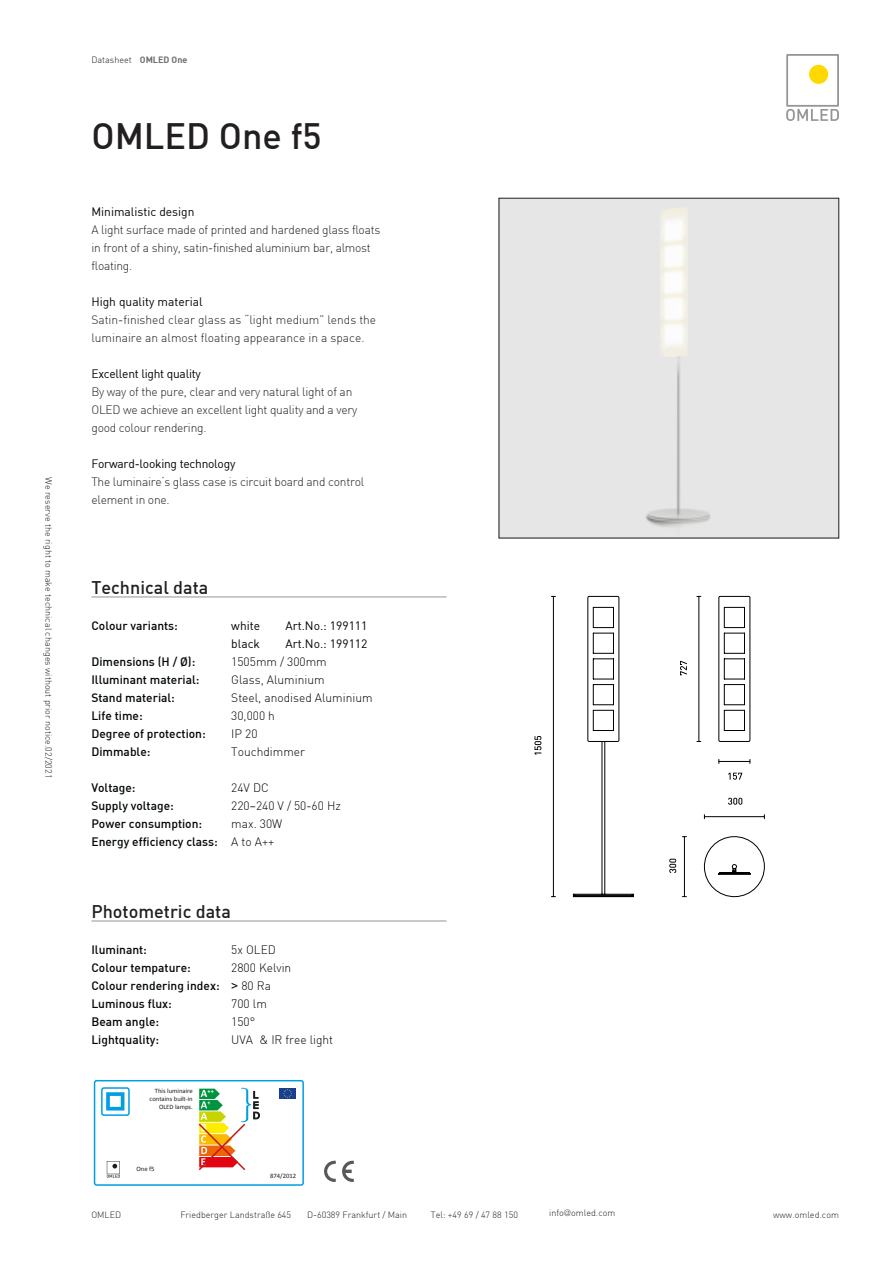
<style>
.page{position:relative;width:893px;height:1263px;background:#fff}
.page>*{position:absolute;margin:0;border:0;box-sizing:border-box;transform-origin:0 0}
.t1{font:500 36px "DIN";color:#231f20}
.t2{font:500 18px "DIN";color:#231f20}
.t3{font:300 12px/18px "DIN";letter-spacing:-.02em;color:#231f20}
.t4{font:500 12px/18px "DIN";color:#000700}
.t5{font:300 12px/18px "DIN";color:#000700}
.t6{font:300 12px/18px "DIN";color:#231f20}
.t7{font:12px "DIN";color:#000700}
.t8{font:12px "DIN";letter-spacing:-.02em;color:#000700}
.t9{font:9.45px/10.4px "Verdana";color:#1c1c1c}
.t10{font:300 9px "DIN";color:#231f20}
.t11{font:700 9px "DIN";color:#6c6d70}
.t12{font:6.6px/7.9px "Calibri";color:#1c1c1c;text-align:right}
.s1{font-family:"Arial";font-weight:400}
.s2{font-family:"Helvetica Neue";font-weight:100}
</style>
<div class="page">
<svg style="left:786px;top:109px;width:53px;height:12px"></svg>
<div style="left:809px;top:65px;width:19px;height:19px;background:#ffd801;border-radius:50%"></div>
<div style="left:786px;top:54px;width:53px;height:53px;border:2px solid #939598"></div>
<hr style="left:91px;top:597px;width:355px;height:1px;background:#939598">
<hr style="left:91px;top:921px;width:355px;height:1px;background:#939598">
<svg style="left:342px;top:1160px;width:12px;height:22px"></svg>
<svg style="left:324px;top:1160px;width:12px;height:22px"></svg>
<div style="left:501px;top:200px;width:336px;height:336px;background:#e6e6e6"></div>
<svg style="left:551px;top:596px;width:22px;height:301px"></svg>
<svg style="left:534px;top:736px;width:7px;height:19px"></svg>
<svg style="left:573px;top:596px;width:192px;height:301px"></svg>
<div style="left:94px;top:1080px;width:210px;height:106px;border:2px solid #009ee3;border-radius:2px"></div>
<svg style="left:107px;top:1161px;width:13px;height:17px"></svg>
<div style="left:101px;top:1087px;width:29px;height:29px;border:2px solid #009ee3;border-radius:2px"></div>
<svg style="left:106px;top:1092px;width:18px;height:18px"></svg>
<div style="left:279px;top:1088px;width:17px;height:11px;background:#174094"></div>
<svg style="left:283px;top:1089px;width:9px;height:9px"></svg>
<svg style="left:198px;top:1088px;width:62px;height:83px"></svg>
<p class="t10" style="left:54px;top:477px;width:303px;rotate:90deg">We reserve the right to make technical changes without prior notice.02/2021</p>
<p class="t10" style="left:91px;top:54px;width:42px">Datasheet</p>
<p class="t11" style="left:140px;top:54px;width:49px">OMLED One</p>
<h1 class="t1" style="left:91px;top:113px;width:232px">OMLED One f5</h1>
<p class="t7" style="left:91px;top:204px;width:105px">Minimalistic design</p>
<p class="t3" style="left:91px;top:221px;width:290px">A light surface made of printed and hardened glass floats in front of a shiny, satin-finished aluminium bar, almost floating.</p>
<p class="t7" style="left:91px;top:294px;width:113px">High quality material</p>
<p class="t6" style="left:91px;top:311px;width:286px">Satin-finished clear glass as “light medium” lends the luminaire an almost floating appearance in a space.</p>
<p class="t8" style="left:91px;top:366px;width:111px">Excellent light quality</p>
<p class="t3" style="left:91px;top:383px;width:267px">By way of the pure, clear and very natural light of an<br>OLED we achieve an excellent light quality and a very good colour rendering.</p>
<p class="t8" style="left:91px;top:456px;width:145px">Forward-looking technology</p>
<p class="t3" style="left:91px;top:473px;width:274px">The luminaire‘s glass case is circuit board and control element in one.</p>
<h2 class="t2" style="left:91px;top:576px;width:119px">Technical data</h2>
<p class="t4" style="left:91px;top:616px;width:88px">Colour variants:</p>
<p class="t4" style="left:91px;top:652px;width:116px">Dimensions (H / Ø):<br>Illuminant material:<br>Stand material:<br>Life time:<br>Degree of protection:<br>Dimmable:</p>
<p class="t4" style="left:91px;top:778px;width:128px">Voltage:<br>Supply voltage:<br>Power consumption:<br>Energy efficiency class:</p>
<p class="t7" style="left:231px;top:618px;width:30px">white</p>
<p class="t7" style="left:285px;top:618px;width:84px">Art.No.: 199111</p>
<p class="t7" style="left:231px;top:636px;width:30px">black</p>
<p class="t7" style="left:285px;top:636px;width:84px">Art.No.: 199112</p>
<p class="t5" style="left:231px;top:653px;width:143px">1505mm / 300mm<br>Glass, Aluminium<br>Steel, anodised Aluminium<br>30,000 h<br>IP 20<br>Touchdimmer</p>
<p class="t5" style="left:231px;top:779px;width:111px">24V DC<br>220–240 V / 50-60 Hz max. 30W<br>A to A++</p>
<h2 class="t2" style="left:91px;top:900px;width:141px">Photometric data</h2>
<p class="t4" style="left:91px;top:940px;width:130px">Iluminant:<br>Colour tempature:<br>Colour rendering index:<br>Luminous flux:<br>Beam angle:<br>Lightquality:</p>
<p class="t5" style="left:231px;top:941px;width:103px">5x OLED<br>2800 Kelvin<br><span class="s1">&gt;</span> 80 Ra<br>700 lm<br>150°<br>UVA &amp; IR free light</p>
<p class="t12" style="left:150px;top:1087px;width:45px">This luminaire contains built-in<br>OLED lamps.</p>
<p class="t9" style="left:253px;top:1089px;width:9px">L<br>E<br>D</p>
<p class="t12" style="left:136px;top:1165px;width:20px">One f5</p>
<p class="t12" style="left:270px;top:1171px;width:28px">874/2012</p>
<p class="t10" style="left:91px;top:1209px;width:31px">OMLED</p>
<p class="t10" style="left:180px;top:1209px;width:112px">Friedberger Landstraße 645</p>
<p class="t10" style="left:307px;top:1209px;width:102px">D-60389 Frankfurt / Main</p>
<p class="t10" style="left:431px;top:1209px;width:89px">Tel: +49 69 / 47 88 150</p>
<p class="t10" style="left:549px;top:1208px;width:68px">info<span class="s2">@</span>omled.com</p>
<p class="t10" style="left:773px;top:1209px;width:67px">www.omled.com</p>
</div>
